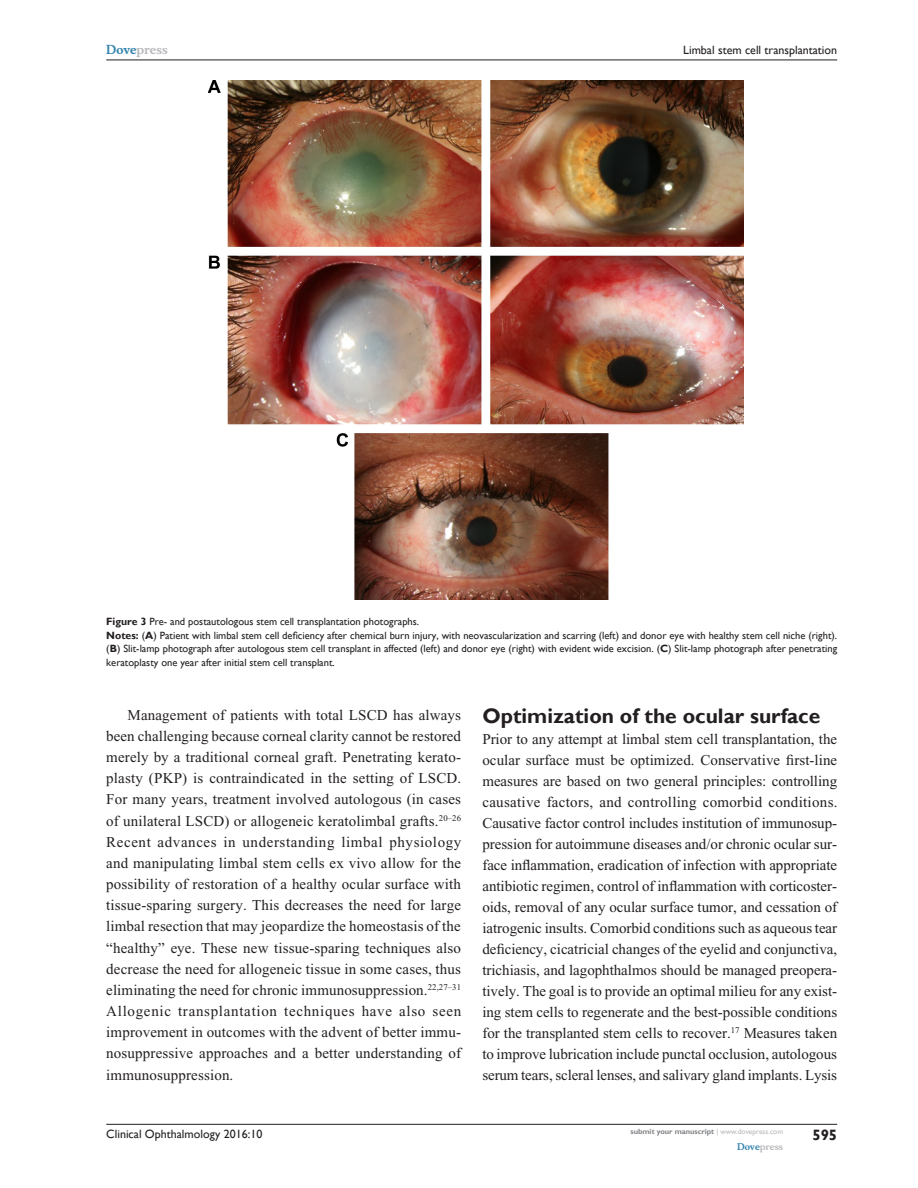
<style>
.page{position:relative;width:918px;height:1188px;background:#fff}
.page>*{position:absolute;margin:0;border:0;box-sizing:border-box;transform-origin:0 0}
.t1{font:700 21px "Gill Sans";color:#231f20}
.TxF{font:15px/21px "Times New Roman";letter-spacing:-.005em;color:#231f20;text-align:justify}
.Tx{font:15px/21.1px "Times New Roman";letter-spacing:.01em;color:#231f20;text-align:justify}
.RunFolio-R{font:700 15px "Gill Sans";color:#231f20}
.RunH-R{font:12px "Gill Sans";color:#231f20}
.RunF-R{font:12px "Gill Sans";color:#231f20}
.RunH-Brand-R{font:700 12px "Musee";color:#b8b9bc}
.FigSNRI{font:10.5px/13.5px "Gill Sans";color:#231f20;text-align:justify}
.FigC{font:10.5px "Gill Sans";color:#231f20}
.RunF-Brand-R{font:700 9px "Musee";color:#b8b9bc}
.RunF-SubmityourMS-R{font:700 7.5px "Gill Sans";color:#808285}
.s1{color:#3485ae}
.s2{font-weight:700}
.s3{font-weight:400;color:#b8b9bc}
</style>
<div class="page">
<hr style="left:106px;top:1124px;width:731px;height:1px;background:#231f20">
<hr style="left:106px;top:60px;width:731px;height:1px;background:#231f20">
<img style="left:209px;top:81px;width:534px;height:519px">
<p class="RunH-Brand-R" style="left:106px;top:43px;width:63px"><span class="s1">Dove</span>press</p>
<p class="RunH-R" style="left:683px;top:43px;width:156px">Limbal stem cell transplantation</p>
<p class="FigC" style="left:106px;top:616px;width:314px"><span class="s2">Figure 3</span> Pre- and postautologous stem cell transplantation photographs.</p>
<p class="FigSNRI" style="left:106px;top:629px;width:732px"><span class="s2">Notes:</span> (<span class="s2">A</span>) Patient with limbal stem cell deficiency after chemical burn injury, with neovascularization and scarring (left) and donor eye with healthy stem cell niche (right). (<span class="s2">B</span>) Slit-lamp photograph after autologous stem cell transplant in affected (left) and donor eye (right) with evident wide excision. (<span class="s2">C</span>) Slit-lamp photograph after penetrating keratoplasty one year after initial stem cell transplant.</p>
<p class="Tx" style="left:106px;top:704px;width:357px;text-indent:21px">Management of patients with total LSCD has always been challenging because corneal clarity cannot be restored merely by a traditional corneal graft. Penetrating kerato&shy;plasty (PKP) is contraindicated in the setting of LSCD.<br>For many years, treatment involved autologous (in cases of unilateral LSCD) or allogeneic keratolimbal grafts.<sup>20–26<br></sup>Recent advances in understanding limbal physiology and manipulating limbal stem cells ex vivo allow for the possibility of restoration of a healthy ocular surface with tissue-sparing surgery. This decreases the need for large limbal resection that may jeopardize the homeostasis of the “healthy” eye. These new tissue-sparing techniques also decrease the need for allogeneic tissue in some cases, thus eliminating the need for chronic immunosuppression.<sup>22,27–31<br></sup>Allogenic transplantation techniques have also seen improvement in outcomes with the advent of better immu&shy;nosuppressive approaches and a better understanding of immunosuppression.</p>
<h1 class="t1" style="left:482px;top:703px;width:339px">Optimization of the ocular surface</h1>
<p class="TxF" style="left:482px;top:728px;width:357px">Prior to any attempt at limbal stem cell transplantation, the ocular surface must be optimized. Conservative first-line measures are based on two general principles: controlling causative factors, and controlling comorbid conditions.<br>Causative factor control includes institution of immunosup&shy;pression for autoimmune diseases and/or chronic ocular sur&shy;face inflammation, eradication of infection with appropriate antibiotic regimen, control of inflammation with corticoster&shy;oids, removal of any ocular surface tumor, and cessation of iatrogenic insults. Comorbid conditions such as aqueous tear deficiency, cicatricial changes of the eyelid and conjunctiva, trichiasis, and lagophthalmos should be managed preopera&shy;tively. The goal is to provide an optimal milieu for any exist&shy;ing stem cells to regenerate and the best-possible conditions for the transplanted stem cells to recover.<sup>17</sup> Measures taken to improve lubrication include punctal occlusion, autologous serum tears, scleral lenses, and salivary gland implants. Lysis</p>
<p class="RunF-R" style="left:106px;top:1127px;width:158px">Clinical Ophthalmology 2016:10</p>
<p class="RunF-SubmityourMS-R" style="left:631px;top:1127px;width:154px">submit your manuscript <span class="s3">| www.dovepress.com</span></p>
<p class="RunF-Brand-R" style="left:737px;top:1141px;width:48px"><span class="s1">Dove</span>press</p>
<p class="RunFolio-R" style="left:812px;top:1126px;width:26px">595</p>
</div>
